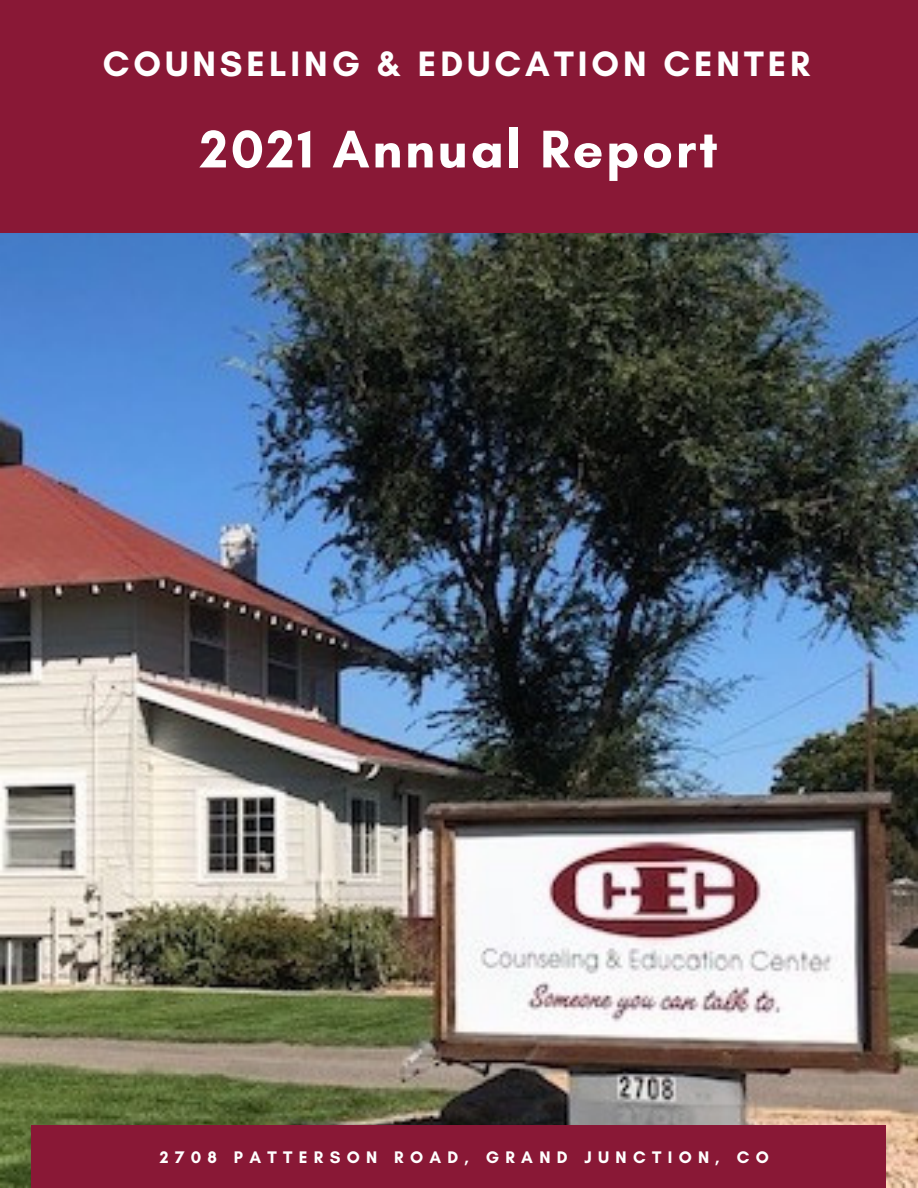
<style>
.page{position:relative;width:918px;height:1188px;background:#891836}
.page>*{position:absolute;margin:0;border:0;box-sizing:border-box;transform-origin:0 0}
.t1{font:700 54px "Glacial Indifference";letter-spacing:.05em;color:#fff}
.t2{font:700 36px "Glacial Indifference";letter-spacing:.11em;color:#fff}
.t3{font:700 17.1px "Glacial Indifference";letter-spacing:.37em;color:#fff}
</style>
<div class="page">
<img style="left:0;top:234px;width:918px;height:954px">
<div style="left:31px;top:1126px;width:855px;height:62px;background:#891836"></div>
<h2 class="t2" style="left:103px;top:42px;width:709px">COUNSELING &amp; EDUCATION CENTER</h2>
<h1 class="t1" style="left:200px;top:116px;width:519px">2021 Annual Report</h1>
<p class="t3" style="left:160px;top:1147px;width:611px">2708 PATTERSON ROAD, GRAND JUNCTION, CO</p>
</div>
